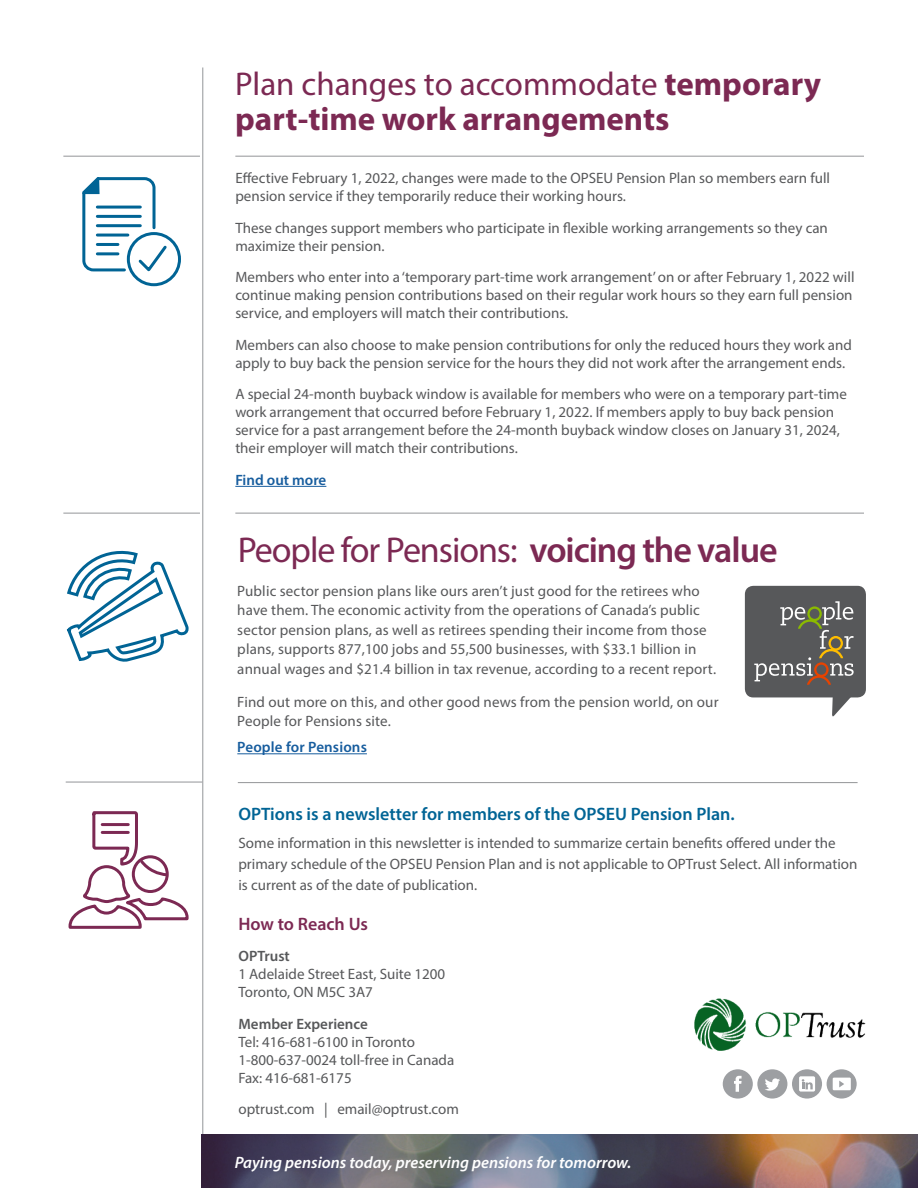
<style>
.page{position:relative;width:918px;height:1188px;background:#fff}
.page>*{position:absolute;margin:0;border:0;box-sizing:border-box;transform-origin:0 0}
.t1{font:36px "Myriad Pro";letter-spacing:-.03em;color:#7c2953}
.t2{font:700 33px/34.5px "Myriad Pro";color:#7c2953}
.t3{font:600 18px "Myriad Pro";color:#016495}
.t4{font:600 18px "Myriad Pro";color:#7c2953}
.t5{font:italic 600 16.5px "Myriad Pro";color:#fff}
.t6{font:15px/18px "Myriad Pro";color:#57585a}
.t7{font:600 15px "Myriad Pro";letter-spacing:.005em;color:#175d9e}
.t8{font:600 15px "Myriad Pro";color:#57585a}
.s1{font-weight:400}
.s2{font-weight:600}
</style>
<div class="page">
<hr style="left:238px;top:782px;width:620px;height:1px;background:#939598">
<hr style="left:66px;top:782px;width:136px;height:1px;background:#939598">
<svg style="left:67px;top:781px;width:123px;height:148px"></svg>
<hr style="left:102px;top:831px;width:26px;height:3px;background:#7c2953">
<hr style="left:102px;top:823px;width:26px;height:3px;background:#7c2953">
<div style="left:723px;top:1069px;width:30px;height:30px;background:#9d9fa2;border-radius:50%"></div>
<svg style="left:734px;top:1076px;width:8px;height:16px"></svg>
<div style="left:757px;top:1069px;width:30px;height:30px;background:#9d9fa2;border-radius:50%"></div>
<svg style="left:765px;top:1078px;width:15px;height:13px"></svg>
<div style="left:792px;top:1069px;width:30px;height:30px;background:#9d9fa2;border-radius:50%"></div>
<div style="left:799px;top:1076px;width:16px;height:16px;background:#fff;border-radius:2px"></div>
<svg style="left:802px;top:1079px;width:11px;height:10px"></svg>
<svg style="left:827px;top:1069px;width:30px;height:30px"></svg>
<div style="left:833px;top:1078px;width:18px;height:12px;background:#fff"></div>
<svg style="left:839px;top:1081px;width:5px;height:6px"></svg>
<img style="left:695px;top:999px;width:171px;height:52px">
<svg style="left:201px;top:1134px;width:717px;height:54px;background:#6b626a"></svg>
<hr style="left:203px;top:68px;width:1px;height:1066px;background:#939598">
<hr style="left:235px;top:486px;width:91px;height:1px;background:#175d9e">
<hr style="left:63px;top:156px;width:137px;height:1px;background:#939598">
<hr style="left:63px;top:513px;width:137px;height:1px;background:#939598">
<hr style="left:235px;top:156px;width:629px;height:1px;background:#939598">
<hr style="left:235px;top:513px;width:629px;height:1px;background:#939598">
<div style="left:127px;top:232px;width:54px;height:54px;border:3px solid #016495;border-radius:50%"></div>
<svg style="left:82px;top:177px;width:87px;height:97px"></svg>
<hr style="left:237px;top:753px;width:130px;height:1px;background:#175d9e">
<div style="left:745px;top:586px;width:121px;height:111px;background:#57585a;border-radius:8px"></div>
<svg style="left:754px;top:601px;width:100px;height:116px"></svg>
<svg style="left:66px;top:550px;width:123px;height:112px"></svg>
<p class="t2" style="left:235px;top:66px;width:587px"><span class="s1">Plan changes to accommodate</span> temporary part-time work arrangements</p>
<p class="t6" style="left:235px;top:169px;width:596px">Effective February 1, 2022, changes were made to the OPSEU Pension Plan so members earn full pension service if they temporarily reduce their working hours.</p>
<p class="t6" style="left:235px;top:219px;width:594px">These changes support members who participate in flexible working arrangements so they can maximize their pension.</p>
<p class="t6" style="left:235px;top:268px;width:621px">Members who enter into a ‘temporary part-time work arrangement’ on or after February 1, 2022 will continue making pension contributions based on their regular work hours so they earn full pension service, and employers will match their contributions.</p>
<p class="t6" style="left:235px;top:336px;width:618px">Members can also choose to make pension contributions for only the reduced hours they work and apply to buy back the pension service for the hours they did not work after the arrangement ends.</p>
<p class="t6" style="left:235px;top:385px;width:613px">A special 24-month buyback window is available for members who were on a temporary part-time work arrangement that occurred before February 1, 2022. If members apply to buy back pension service for a past arrangement before the 24-month buyback window closes on January 31, 2024, their employer will match their contributions.</p>
<p class="t7" style="left:235px;top:470px;width:93px">Find out more</p>
<p class="t1" style="left:238px;top:528px;width:541px">People for Pensions: <span class="s2">voicing the value</span></p>
<p class="t6" style="left:237px;top:581px;width:480px;line-height:19.5px">Public sector pension plans like ours aren’t just good for the retirees who have them. The economic activity from the operations of Canada’s public sector pension plans, as well as retirees spending their income from those plans, supports 877,100 jobs and 55,500 businesses, with $33.1 billion in annual wages and $21.4 billion in tax revenue, according to a recent report.</p>
<p class="t6" style="left:237px;top:692px;width:483px;line-height:19.5px">Find out more on this, and other good news from the pension world, on our<br>People for Pensions site.</p>
<p class="t7" style="left:237px;top:738px;width:131px">People for Pensions</p>
<p class="t3" style="left:238px;top:803px;width:498px">OPTions is a newsletter for members of the OPSEU Pension Plan.</p>
<p class="t6" style="left:238px;top:832px;width:621px;line-height:21px">Some information in this newsletter is intended to summarize certain benefits offered under the primary schedule of the OPSEU Pension Plan and is not applicable to OPTrust Select. All information is current as of the date of publication.</p>
<p class="t4" style="left:238px;top:912px;width:131px">How to Reach Us</p>
<p class="t8" style="left:238px;top:947px;width:53px">OPTrust</p>
<p class="t6" style="left:238px;top:965px;width:208px">1 Adelaide Street East, Suite 1200</p>
<p class="t6" style="left:238px;top:983px;width:136px">Toronto, ON M5C 3A7</p>
<p class="t8" style="left:238px;top:1014px;width:131px">Member Experience</p>
<p class="t6" style="left:238px;top:1033px;width:178px">Tel: 416-681-6100 in Toronto</p>
<p class="t6" style="left:238px;top:1051px;width:217px">1-800-637-0024 toll-free in Canada</p>
<p class="t6" style="left:238px;top:1069px;width:115px">Fax: 416-681-6175</p>
<p class="t6" style="left:238px;top:1100px;width:222px">optrust.com | email@optrust.com</p>
<p class="t5" style="left:235px;top:1152px;width:398px">Paying pensions today, preserving pensions for tomorrow.</p>
</div>
